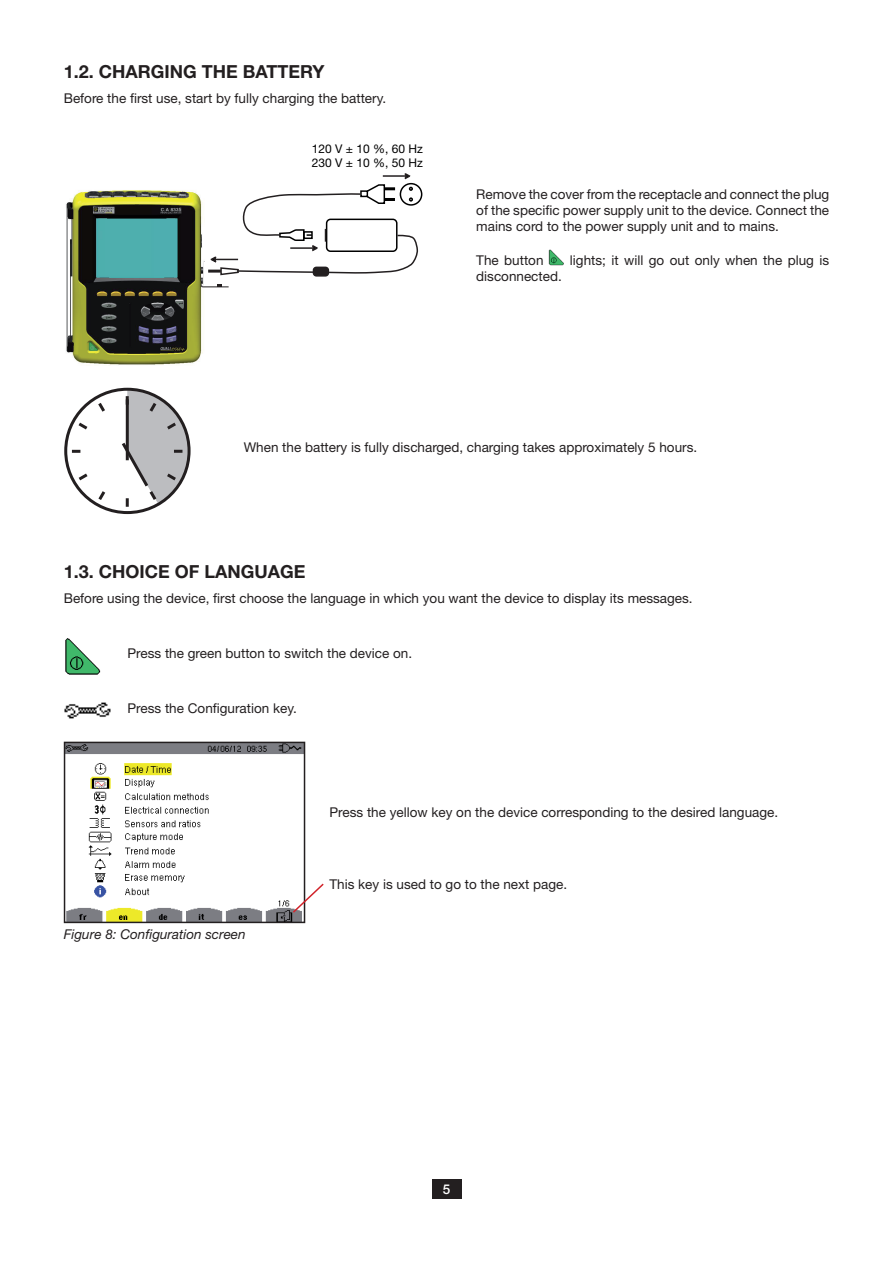
<style>
.page{position:relative;width:893px;height:1263px;background:#fff}
.page>*{position:absolute;margin:0;border:0;box-sizing:border-box;transform-origin:0 0}
.t1{font:700 18px "Helvetica Neue";color:#231f20}
.t2{font:13.5px/16.2px "Helvetica Neue";color:#231f20;text-align:justify}
.t3{font:italic 13.5px "Helvetica Neue";color:#231f20}
.t4{font:500 13.5px "Helvetica Neue";color:#fff}
.t5{font:12px/14.4px "Helvetica Neue";color:#000}
</style>
<div class="page">
<div style="left:432px;top:1179px;width:29px;height:19px;background:#231f20"></div>
<img style="left:66px;top:190px;width:137px;height:176px">
<div style="left:400px;top:183px;width:22px;height:23px;border:2px solid #000;border-radius:50%"></div>
<svg style="left:201px;top:173px;width:218px;height:115px"></svg>
<img style="left:549px;top:250px;width:15px;height:15px">
<div style="left:64px;top:388px;width:127px;height:126px;border:3px solid #231f20;border-radius:50%"></div>
<svg style="left:72px;top:450px;width:8px;height:3px"></svg>
<svg style="left:75px;top:399px;width:30px;height:31px"></svg>
<svg style="left:75px;top:473px;width:31px;height:30px"></svg>
<svg style="left:119px;top:389px;width:70px;height:118px"></svg>
<img style="left:65px;top:638px;width:36px;height:37px">
<img style="left:64px;top:702px;width:47px;height:17px">
<img style="left:67px;top:745px;width:235px;height:175px">
<div style="left:64px;top:742px;width:241px;height:181px;border:2px solid #231f20"></div>
<svg style="left:291px;top:882px;width:33px;height:32px"></svg>
<h1 class="t1" style="left:64px;top:60px;width:49px">1.2. CHARGING</h1>
<h1 class="t1" style="left:202px;top:60px;width:13px">THE</h1>
<h1 class="t1" style="left:243px;top:60px;width:26px">BATTERY</h1>
<p class="t2" style="left:64px;top:89px;width:324px">Before the first use, start by fully charging the battery.</p>
<p class="t5" style="left:312px;top:141px;width:113px">120 V ± 10 %, 60 Hz<br>230 V ± 10 %, 50 Hz</p>
<p class="t2" style="left:476px;top:185px;width:355px">Remove the cover from the receptacle and connect the plug of the specific power supply unit to the device. Connect the mains cord to the power supply unit and to mains.</p>
<p class="t2" style="left:476px;top:252px;width:69px">The button</p>
<p class="t2" style="left:570px;top:252px;width:261px">lights; it will go out only when the plug is</p>
<p class="t2" style="left:476px;top:268px;width:87px">disconnected.</p>
<p class="t2" style="left:244px;top:438px;width:455px">When the battery is fully discharged, charging takes approximately 5 hours.</p>
<h1 class="t1" style="left:64px;top:561px;width:155px">1.3. CHOICE OF LANGUAGE</h1>
<p class="t2" style="left:64px;top:590px;width:630px">Before using the device, first choose the language in which you want the device to display its messages.</p>
<p class="t2" style="left:128px;top:645px;width:286px">Press the green button to switch the device on.</p>
<p class="t2" style="left:128px;top:700px;width:171px">Press the Configuration key.</p>
<p class="t3" style="left:64px;top:926px;width:183px">Figure 8: Configuration screen</p>
<p class="t2" style="left:330px;top:804px;width:450px">Press the yellow key on the device corresponding to the desired language.</p>
<p class="t2" style="left:330px;top:876px;width:239px">This key is used to go to the next page.</p>
<p class="t4" style="left:443px;top:1181px;width:9px">5</p>
</div>
